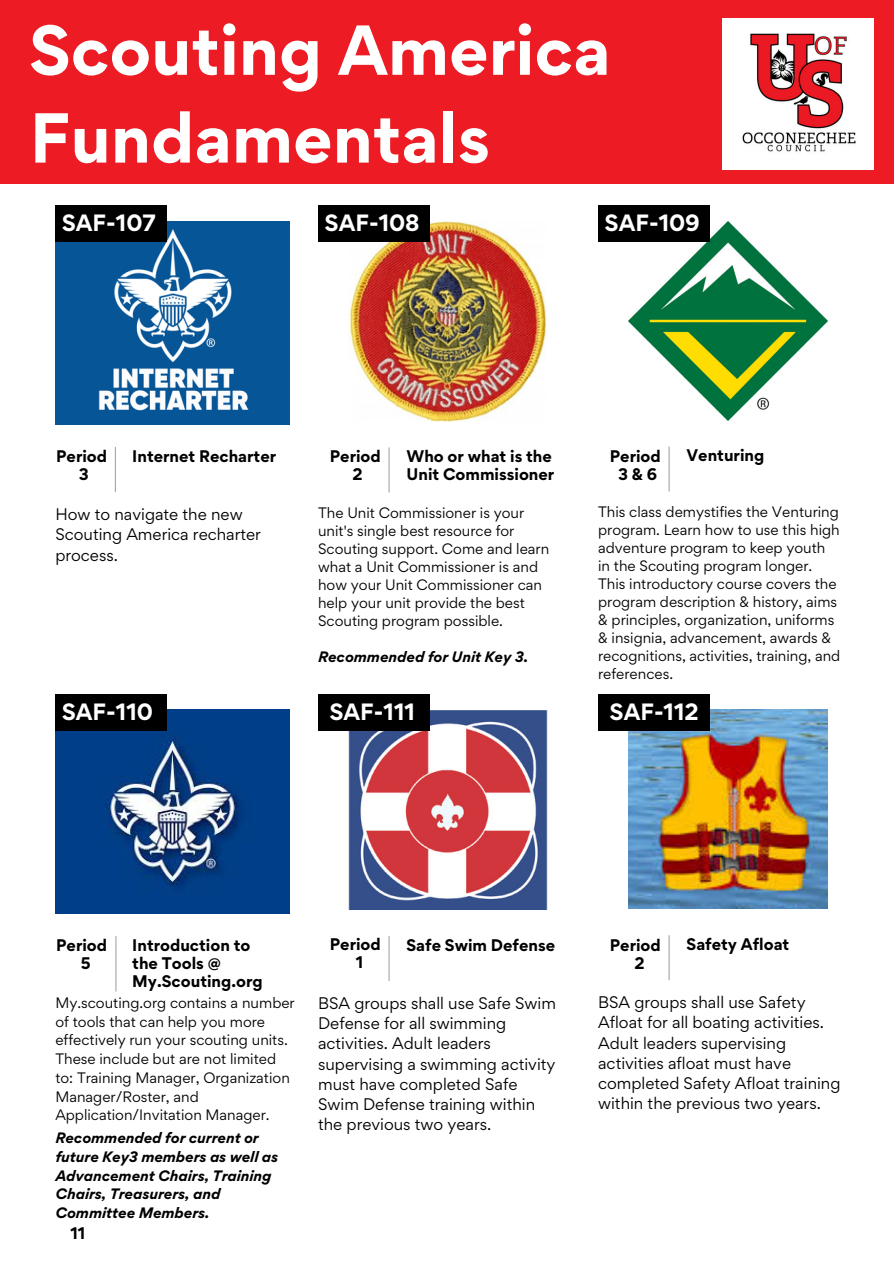
<style>
.page{position:relative;width:894px;height:1264px;background:#fff}
.page>*{position:absolute;margin:0;border:0;box-sizing:border-box;transform-origin:0 0}
.t1{font:700 63px/87.8px "Gordita";color:#fff}
.t2{font:700 21px "Gordita";color:#fff}
.t3{font:15px/20.2px "Gordita";color:#000}
.t4{font:700 15px/18px "Gordita";color:#000;text-align:center}
.t5{font:13.5px/18px "Gordita";color:#000}
.t6{font:italic 700 13.5px/18.8px "Gordita";color:#000}
.s1{font-style:normal}
</style>
<div class="page">
<img style="left:55px;top:221px;width:234px;height:204px">
<div style="left:0;top:0;width:893px;height:183px;background:#ec1b24"></div>
<img style="left:349px;top:222px;width:198px;height:199px">
<img style="left:722px;top:19px;width:151px;height:150px">
<hr style="left:115px;top:447px;width:1px;height:45px;background:#a6a6a6">
<hr style="left:388px;top:447px;width:1px;height:45px;background:#a6a6a6">
<img style="left:628px;top:221px;width:199px;height:199px">
<hr style="left:668px;top:446px;width:1px;height:45px;background:#a6a6a6">
<div style="left:55px;top:205px;width:111px;height:37px;background:#000"></div>
<div style="left:318px;top:205px;width:111px;height:37px;background:#000"></div>
<div style="left:598px;top:205px;width:111px;height:37px;background:#000"></div>
<img style="left:55px;top:709px;width:234px;height:204px">
<img style="left:348px;top:710px;width:199px;height:199px">
<hr style="left:388px;top:936px;width:1px;height:45px;background:#a6a6a6">
<img style="left:628px;top:709px;width:199px;height:199px">
<hr style="left:668px;top:935px;width:1px;height:45px;background:#a6a6a6">
<div style="left:55px;top:694px;width:111px;height:36px;background:#000"></div>
<div style="left:318px;top:694px;width:111px;height:36px;background:#000"></div>
<div style="left:598px;top:694px;width:111px;height:36px;background:#000"></div>
<hr style="left:115px;top:936px;width:1px;height:55px;background:#a6a6a6">
<h2 class="t1" style="left:30px;top:6px;width:582px">Scouting America<br>Fundamentals</h2>
<p class="t2" style="left:62px;top:209px;width:95px">SAF-107</p>
<h2 class="t2" style="left:325px;top:209px;width:96px">SAF-108</h2>
<p class="t2" style="left:604px;top:209px;width:96px">SAF-109</p>
<h3 class="t4" style="left:686px;top:446px;width:79px">Venturing</h3>
<h2 class="t4" style="left:56px;top:447px;width:52px">Period<br>3</h2>
<p class="t4" style="left:330px;top:446px;width:52px">Period<br>2</p>
<h3 class="t4" style="left:609px;top:447px;width:52px">Period<br>3&amp;6</h3>
<p class="t4" style="left:132px;top:447px;width:145px">Internet Recharter</p>
<p class="t4" style="left:406px;top:447px;width:149px;text-align:left">Who or what is the<br>Unit Commissioner</p>
<h3 class="t5" style="left:318px;top:503px;width:232px">The Unit Commissioner is your unit's single best resource for<br>Scouting support. Come and learn what a Unit Commissioner is and how your Unit Commissioner can help your unit provide the best<br>Scouting program possible.</h3>
<h3 class="t6" style="left:318px;top:647px;width:211px">Recommended for Unit Key 3<span class="s1">.</span></h3>
<p class="t5" style="left:598px;top:503px;width:244px">This class demystifies the Venturing program. Learn how to use this high adventure program to keep youth in the Scouting program longer.<br>This introductory course covers the program description &amp; history, aims &amp; principles, organization, uniforms &amp; insignia, advancement, awards &amp; recognitions, activities, training, and references.</p>
<h2 class="t3" style="left:55px;top:504px;width:207px">How to navigate the new<br>Scouting America recharter process.</h2>
<h3 class="t2" style="left:62px;top:697px;width:92px">SAF-110</h3>
<p class="t2" style="left:330px;top:697px;width:86px">SAF-111</p>
<p class="t2" style="left:609px;top:697px;width:90px">SAF-112</p>
<h3 class="t4" style="left:686px;top:934px;width:104px">Safety Afloat</h3>
<p class="t4" style="left:56px;top:935px;width:52px">Period<br>5</p>
<p class="t4" style="left:330px;top:935px;width:52px">Period<br>1</p>
<h3 class="t4" style="left:609px;top:935px;width:52px">Period<br>2</h3>
<p class="t4" style="left:132px;top:935px;width:132px;text-align:left">Introduction to the Tools @<br>My.Scouting.org</p>
<h3 class="t4" style="left:406px;top:935px;width:150px">Safe Swim Defense</h3>
<p class="t3" style="left:318px;top:992px;width:239px">BSA groups shall use Safe Swim<br>Defense for all swimming activities. Adult leaders supervising a swimming activity must have completed Safe<br>Swim Defense training within the previous two years.</p>
<h3 class="t3" style="left:598px;top:991px;width:244px">BSA groups shall use Safety<br>Afloat for all boating activities.<br>Adult leaders supervising activities afloat must have completed Safety Afloat training within the previous two years.</h3>
<p class="t5" style="left:55px;top:992px;width:241px;line-height:18.8px">My.scouting.org contains a number of tools that can help you more effectively run your scouting units.<br>These include but are not limited to: Training Manager, Organization<br>Manager/Roster, and<br>Application/Invitation Manager.</p>
<h2 class="t6" style="left:55px;top:1128px;width:224px">Recommended for current or future Key3 members as well as<br>Advancement Chairs, Training<br>Chairs, Treasurers, and<br>Committee Members.</h2>
<h3 class="t4" style="left:70px;top:1223px;width:16px">11</h3>
</div>
